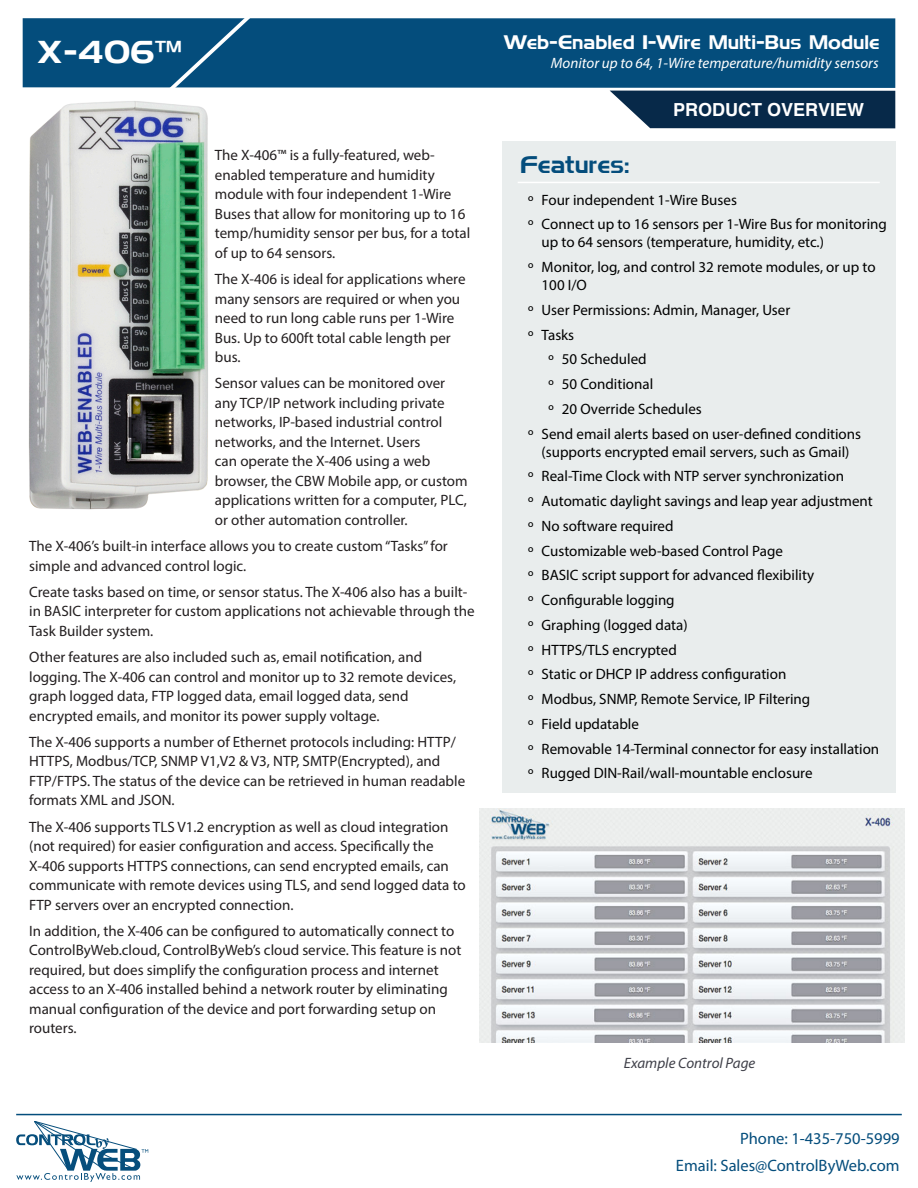
<style>
.page{position:relative;width:918px;height:1188px;background:#fff}
.page>*{position:absolute;margin:0;border:0;box-sizing:border-box;transform-origin:0 0}
.TOC_-_Header_-_Main{font:31.5px "Denmark";color:#fff}
.Bullet_List_Header{font:24px "Denmark";color:#044d7c}
.Sub_Header_-_Product{font:19.5px "Denmark";color:#fff}
.t1{font:700 18px "Helvetica";color:#fff}
.t2{font:16.5px/26.5px "Myriad Pro";color:#044d7c;text-align:right}
.Body{font:15px/19.5px "Myriad Pro";color:#231f20}
.t3{font:15px/18px "Myriad Pro";color:#000}
.Product_Description{font:italic 15px "Myriad Pro";color:#fff}
.t4{font:italic 15px "Myriad Pro";color:#3e3f48}
</style>
<div class="page">
<hr style="left:16px;top:1114px;width:886px;height:1px;background:#044d7c">
<svg style="left:16px;top:1121px;width:132px;height:61px"></svg>
<div style="left:23px;top:18px;width:872px;height:70px;background:#044d7c"></div>
<svg style="left:610px;top:91px;width:285px;height:37px;background:#183855"></svg>
<svg style="left:162px;top:18px;width:99px;height:70px;background:#145884"></svg>
<div style="left:503px;top:141px;width:393px;height:652px;background:#e9eded"></div>
<hr style="left:518px;top:182px;width:362px;height:1px;background:#fff">
<img style="left:479px;top:809px;width:425px;height:234px">
<img style="left:29px;top:101px;width:179px;height:408px">
<p class="TOC_-_Header_-_Main" style="left:36px;top:33px;width:147px">X-406™</p>
<p class="Body" style="left:215px;top:145px;width:257px">The X-406™ is a fully-featured, web&shy;enabled temperature and humidity module with four independent 1-Wire Buses that allow for monitoring up to 16 temp/humidity sensor per bus, for a total of up to 64 sensors.</p>
<p class="Body" style="left:215px;top:269px;width:252px">The X-406 is ideal for applications where many sensors are required or when you need to run long cable runs per 1-Wire<br>Bus. Up to 600ft total cable length per bus.</p>
<p class="Body" style="left:215px;top:373px;width:254px">Sensor values can be monitored over any TCP/IP network including private networks, IP-based industrial control networks, and the Internet. Users<br>can operate the X-406 using a web browser, the CBW Mobile app, or custom applications written for a computer, PLC, or other automation controller.</p>
<p class="Body" style="left:29px;top:536px;width:420px">The X-406’s built-in interface allows you to create custom “Tasks” for simple and advanced control logic.</p>
<p class="Body" style="left:29px;top:582px;width:447px">Create tasks based on time, or sensor status. The X-406 also has a built&shy;in BASIC interpreter for custom applications not achievable through the<br>Task Builder system.</p>
<p class="Body" style="left:29px;top:647px;width:428px">Other features are also included such as, email notification, and logging. The X-406 can control and monitor up to 32 remote devices, graph logged data, FTP logged data, email logged data, send encrypted emails, and monitor its power supply voltage.</p>
<p class="Body" style="left:29px;top:732px;width:438px">The X-406 supports a number of Ethernet protocols including: HTTP/ HTTPS, Modbus/TCP, SNMP V1,V2 &amp; V3, NTP, SMTP(Encrypted), and FTP/FTPS. The status of the device can be retrieved in human readable formats XML and JSON.</p>
<p class="Body" style="left:29px;top:817px;width:438px">The X-406 supports TLS V1.2 encryption as well as cloud integration (not required) for easier configuration and access. Specifically the X-406 supports HTTPS connections, can send encrypted emails, can communicate with remote devices using TLS, and send logged data to FTP servers over an encrypted connection.</p>
<p class="Body" style="left:29px;top:921px;width:434px">In addition, the X-406 can be configured to automatically connect to ControlByWeb.cloud, ControlByWeb’s cloud service. This feature is not required, but does simplify the configuration process and internet access to an X-406 installed behind a network router by eliminating manual configuration of the device and port forwarding setup on routers.</p>
<p class="Sub_Header_-_Product" style="left:505px;top:30px;width:377px">Web-Enabled 1-Wire Multi-Bus Module</p>
<p class="Product_Description" style="left:551px;top:54px;width:329px">Monitor up to 64, 1-Wire temperature/humidity sensors</p>
<p class="t1" style="left:673px;top:95px;width:192px">PRODUCT OVERVIEW</p>
<p class="Bullet_List_Header" style="left:520px;top:151px;width:111px">Features:</p>
<p class="t3" style="left:528px;top:190px;width:210px">º Four independent 1-Wire Buses</p>
<p class="t3" style="left:542px;top:215px;width:347px;text-indent:-14px">º Connect up to 16 sensors per 1-Wire Bus for monitoring up to 64 sensors (temperature, humidity, etc.)</p>
<p class="t3" style="left:542px;top:258px;width:336px;text-indent:-14px">º Monitor, log, and control 32 remote modules, or up to<br>100 I/O</p>
<p class="t3" style="left:528px;top:301px;width:264px">º User Permissions: Admin, Manager, User</p>
<p class="t3" style="left:528px;top:325px;width:48px">º Tasks</p>
<p class="t3" style="left:548px;top:350px;width:100px">º 50 Scheduled</p>
<p class="t3" style="left:548px;top:375px;width:106px">º 50 Conditional</p>
<p class="t3" style="left:548px;top:400px;width:155px">º 20 Override Schedules</p>
<p class="t3" style="left:528px;top:424px;width:335px;text-align:center">º Send email alerts based on user-defined conditions (supports encrypted email servers, such as Gmail)</p>
<p class="t3" style="left:528px;top:467px;width:317px">º Real-Time Clock with NTP server synchronization</p>
<p class="t3" style="left:528px;top:492px;width:346px">º Automatic daylight savings and leap year adjustment</p>
<p class="t3" style="left:528px;top:517px;width:147px">º No software required</p>
<p class="t3" style="left:528px;top:541px;width:256px">º Customizable web-based Control Page</p>
<p class="t3" style="left:528px;top:566px;width:288px">º BASIC script support for advanced flexibility</p>
<p class="t3" style="left:528px;top:591px;width:148px">º Configurable logging</p>
<p class="t3" style="left:528px;top:616px;width:161px">º Graphing (logged data)</p>
<p class="t3" style="left:528px;top:640px;width:150px">º HTTPS/TLS encrypted</p>
<p class="t3" style="left:528px;top:665px;width:260px">º Static or DHCP IP address configuration</p>
<p class="t3" style="left:528px;top:690px;width:284px">º Modbus, SNMP, Remote Service, IP Filtering</p>
<p class="t3" style="left:528px;top:715px;width:112px">º Field updatable</p>
<p class="t3" style="left:528px;top:739px;width:353px">º Removable 14-Terminal connector for easy installation</p>
<p class="t3" style="left:528px;top:764px;width:286px">º Rugged DIN-Rail/wall-mountable enclosure</p>
<p class="t4" style="left:624px;top:1053px;width:133px">Example Control Page</p>
<p class="t2" style="left:676px;top:1125px;width:225px">Phone: 1-435-750-5999<br>Email: Sales@ControlByWeb.com</p>
</div>
